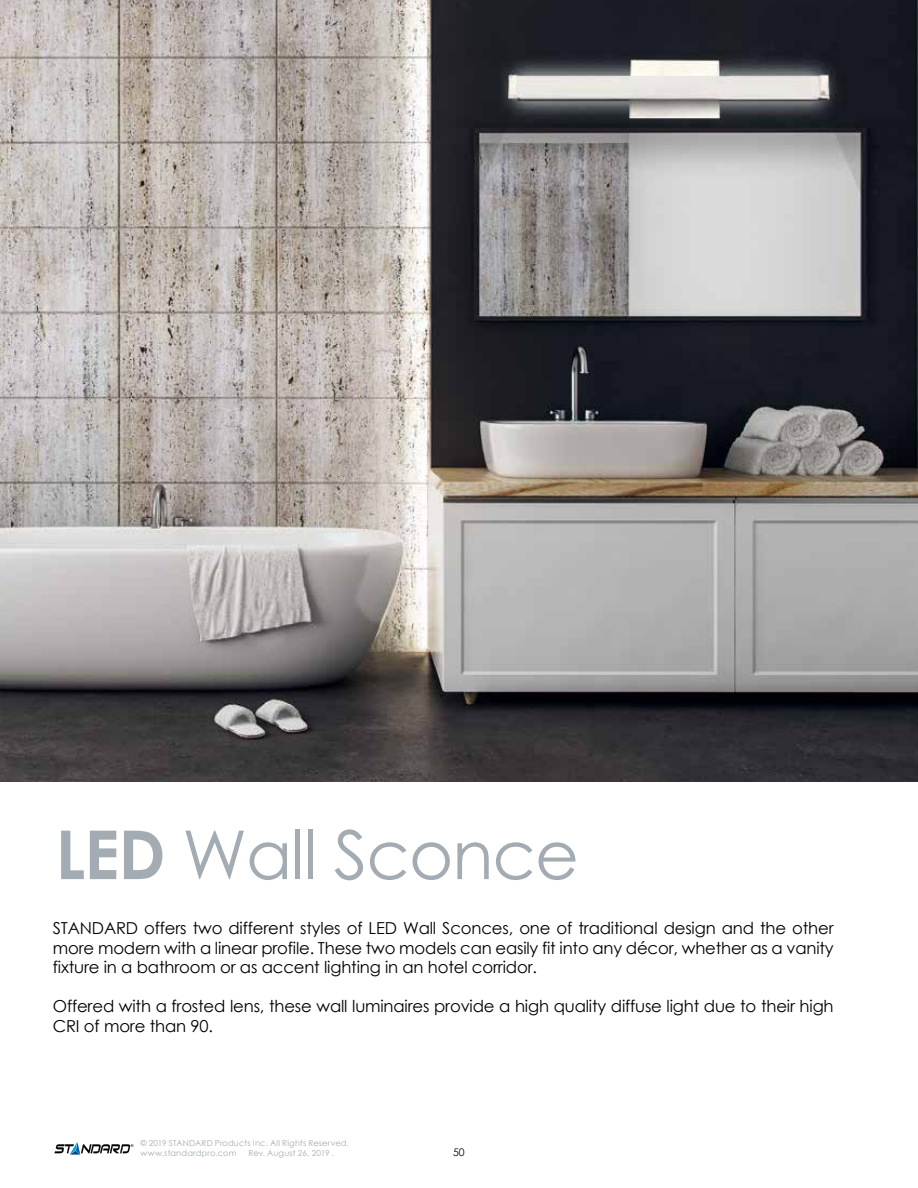
<style>
.page{position:relative;width:918px;height:1188px;background:#fff}
.page>*{position:absolute;margin:0;border:0;box-sizing:border-box;transform-origin:0 0}
.t1{font:67.5px "Century Gothic";letter-spacing:-.015em;color:#a4acb3}
.t2{font:16.5px/19.5px "Century Gothic";letter-spacing:-.01em;color:#000;text-align:justify}
.t3{font:10.5px "Century Gothic";color:#000}
.t4{font:8.25px/9.9px "Century Gothic";letter-spacing:.02em;color:#a4acb3}
.s1{font-weight:700}
</style>
<div class="page">
<svg style="left:55px;top:1142px;width:78px;height:13px"></svg>
<img style="left:0;top:0;width:918px;height:782px">
<h1 class="t1" style="left:56px;top:808px;width:525px"><span class="s1">LED</span> Wall Sconce</h1>
<p class="t2" style="left:53px;top:918px;width:782px">STANDARD offers two different styles of LED Wall Sconces, one of traditional design and the other more modern with a linear profile. These two models can easily fit into any décor, whether as a vanity fixture in a bathroom or as accent lighting in an hotel corridor.</p>
<p class="t2" style="left:53px;top:996px;width:782px">Offered with a frosted lens, these wall luminaires provide a high quality diffuse light due to their high<br>CRI of more than 90.</p>
<p class="t4" style="left:140px;top:1138px;width:210px">© 2019 STANDARD Products Inc. All Rights Reserved. www.standardpro.com</p>
<p class="t4" style="left:248px;top:1148px;width:87px">Rev. August 26, 2019 .</p>
<p class="t3" style="left:453px;top:1145px;width:13px">50</p>
</div>
